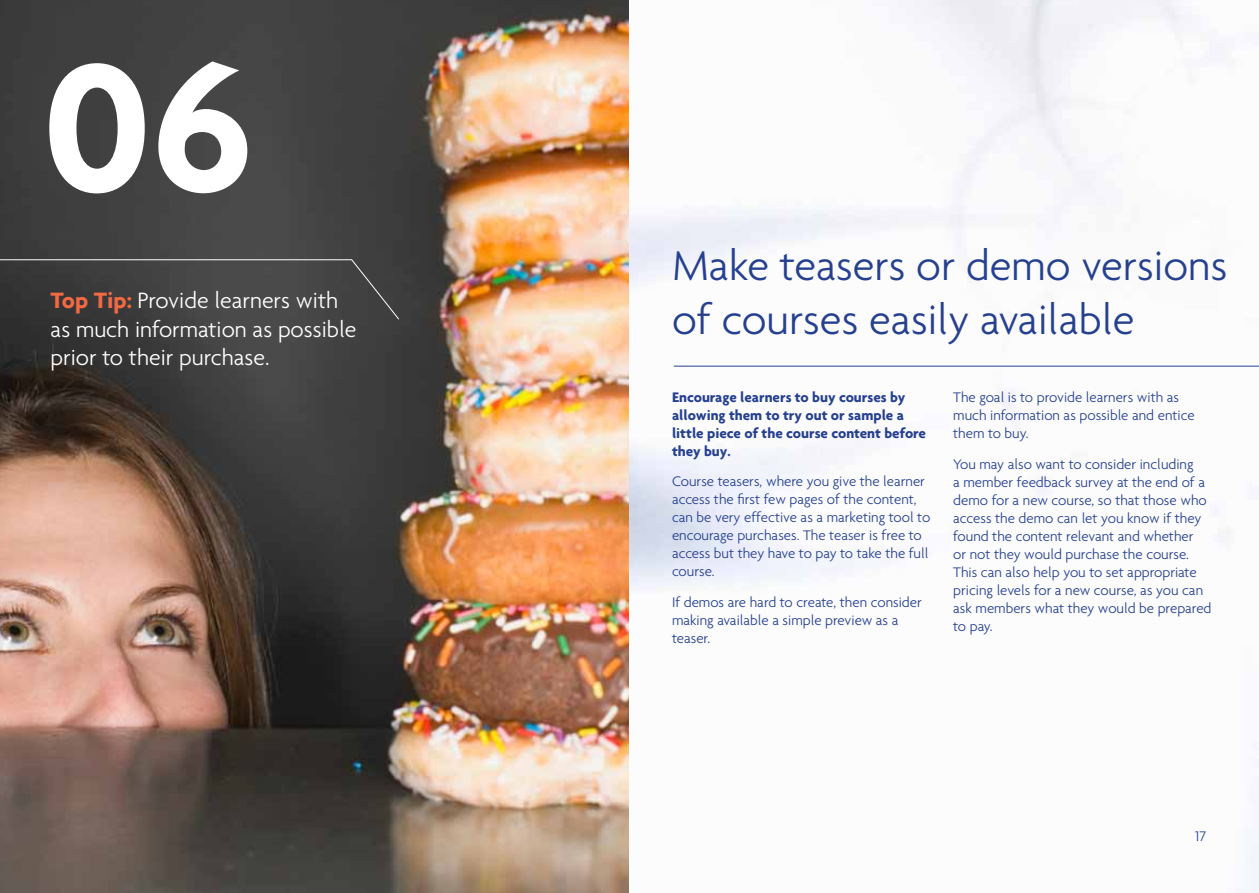
<style>
.page{position:relative;width:1259px;height:893px;background:#fff}
.page>*{position:absolute;margin:0;border:0;box-sizing:border-box;transform-origin:0 0}
.t1{font:700 195px "Agenda";color:#fff}
.t2{font:300 45px/54px "Agenda";color:#25408f}
.t3{font:300 24px/28.8px "Agenda";color:#fff}
.t4{font:300 15px/18px "Agenda";color:#25408f}
.t5{font:700 15px/18px "Agenda";color:#25408f}
.s1{font-weight:700;color:#f26942}
</style>
<div class="page">
<img style="left:0;top:0;width:629px;height:893px">
<svg style="left:0;top:259px;width:400px;height:61px;background:#434343"></svg>
<hr style="left:674px;top:366px;width:585px;height:1px;background:#25408f">
<h1 class="t1" style="left:43px;top:9px;width:213px">06</h1>
<h3 class="t3" style="left:51px;top:285px;width:307px"><span class="s1">Top Tip:</span> Provide learners with as much information as possible prior to their purchase.</h3>
<h2 class="t2" style="left:672px;top:238px;width:557px">Make teasers or demo versions of courses easily available</h2>
<p class="t5" style="left:672px;top:387px;width:255px">Encourage learners to buy courses by allowing them to try out or sample a little piece of the course content before they buy.</p>
<p class="t4" style="left:672px;top:472px;width:260px">Course teasers, where you give the learner access the first few pages of the content, can be very effective as a marketing tool to encourage purchases. The teaser is free to access but they have to pay to take the full course.</p>
<p class="t4" style="left:672px;top:593px;width:251px">If demos are hard to create, then consider making available a simple preview as a teaser.</p>
<p class="t4" style="left:953px;top:388px;width:243px">The goal is to provide learners with as much information as possible and entice them to buy.</p>
<p class="t4" style="left:953px;top:454px;width:260px">You may also want to consider including<br>a member feedback survey at the end of a demo for a new course, so that those who access the demo can let you know if they found the content relevant and whether<br>or not they would purchase the course.<br>This can also help you to set appropriate pricing levels for a new course, as you can ask members what they would be prepared to pay.</p>
<p class="t4" style="left:1195px;top:827px;width:12px">17</p>
</div>
